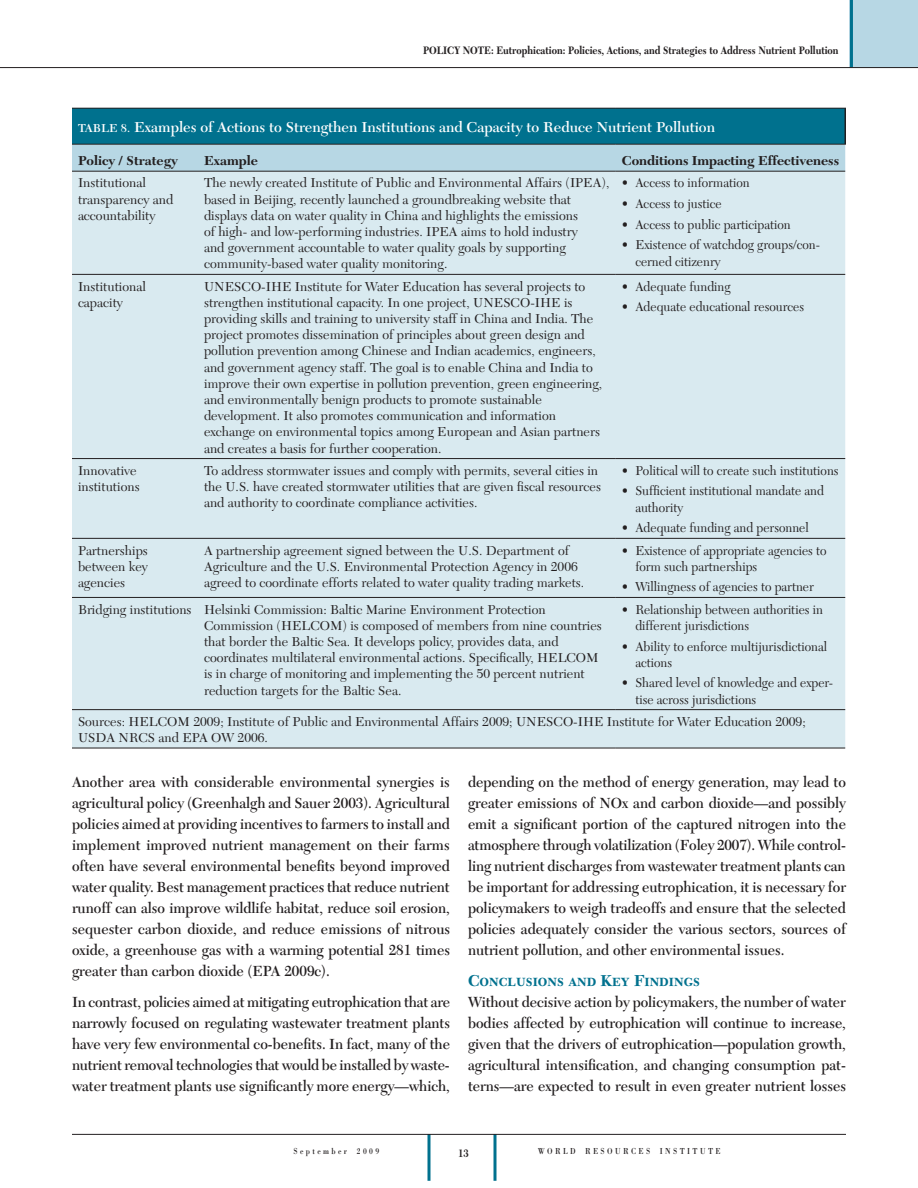
<style>
.page{position:relative;width:918px;height:1188px;background:#fff}
.page>*{position:absolute;margin:0;border:0;box-sizing:border-box;transform-origin:0 0}
.t1{font:16.5px "New Caledonia Bold SC";color:#00718e;scale:.95 1}
.t2{font:600 15.3px/21px "New Caledonia";color:#231f20;text-align:justify;scale:.95 1}
.t3{font:600 15px "New Caledonia";color:#fff}
.t4{font:13.5px/16.2px "New Caledonia";color:#231f20}
.t5{font:13.5px/16.2px "New Caledonia";color:#231f20;scale:.95 1}
.t6{font:700 13.5px "New Caledonia";letter-spacing:-.005em;color:#231f20}
.t7{font:700 11.25px "New Caledonia";color:#231f20;scale:.85 1}
.t8{font:9px "Bodoni Std";letter-spacing:.31em;color:#231f20;scale:.85 1}
.s1{font-size:12px}
</style>
<div class="page">
<div style="left:850px;top:0;width:68px;height:67px;background:#b7d7e4"></div>
<hr style="left:850px;top:0;width:3px;height:67px;background:#00718e">
<hr style="left:0;top:67px;width:918px;height:1px;background:#231f20">
<hr style="left:428px;top:1134px;width:2px;height:47px;background:#00718e">
<hr style="left:494px;top:1134px;width:2px;height:47px;background:#00718e">
<hr style="left:72px;top:1134px;width:774px;height:1px;background:#231f20">
<div style="left:72px;top:108px;width:773px;height:36px;background:#00718e"></div>
<div style="left:72px;top:145px;width:773px;height:26px;background:#b7d7e4"></div>
<div style="left:72px;top:172px;width:773px;height:576px;background:#d9eaf0"></div>
<hr style="left:844px;top:108px;width:2px;height:36px;background:#231f20">
<hr style="left:72px;top:108px;width:126px;height:1px;background:#231f20">
<hr style="left:198px;top:108px;width:418px;height:1px;background:#231f20">
<hr style="left:616px;top:108px;width:230px;height:1px;background:#231f20">
<hr style="left:72px;top:144px;width:126px;height:1px;background:#231f20">
<hr style="left:198px;top:144px;width:418px;height:1px;background:#231f20">
<hr style="left:616px;top:144px;width:230px;height:1px;background:#231f20">
<hr style="left:72px;top:171px;width:126px;height:1px;background:#231f20">
<hr style="left:198px;top:171px;width:418px;height:1px;background:#231f20">
<hr style="left:616px;top:171px;width:229px;height:1px;background:#231f20">
<hr style="left:72px;top:274px;width:126px;height:1px;background:#231f20">
<hr style="left:198px;top:274px;width:418px;height:1px;background:#231f20">
<hr style="left:616px;top:274px;width:229px;height:1px;background:#231f20">
<hr style="left:72px;top:458px;width:126px;height:1px;background:#231f20">
<hr style="left:198px;top:458px;width:418px;height:1px;background:#231f20">
<hr style="left:616px;top:458px;width:229px;height:1px;background:#231f20">
<hr style="left:72px;top:538px;width:126px;height:1px;background:#231f20">
<hr style="left:198px;top:538px;width:418px;height:1px;background:#231f20">
<hr style="left:616px;top:538px;width:229px;height:1px;background:#231f20">
<hr style="left:72px;top:597px;width:126px;height:1px;background:#231f20">
<hr style="left:198px;top:597px;width:418px;height:1px;background:#231f20">
<hr style="left:616px;top:597px;width:229px;height:1px;background:#231f20">
<hr style="left:72px;top:709px;width:126px;height:1px;background:#231f20">
<hr style="left:198px;top:709px;width:418px;height:1px;background:#231f20">
<hr style="left:616px;top:709px;width:229px;height:1px;background:#231f20">
<hr style="left:72px;top:748px;width:126px;height:1px;background:#231f20">
<hr style="left:198px;top:748px;width:418px;height:1px;background:#231f20">
<hr style="left:616px;top:748px;width:229px;height:1px;background:#231f20">
<p class="t7" style="left:423px;top:43px;width:65px">POLICY NOTE</p>
<p class="t7" style="left:491px;top:43px;width:410px">: Eutrophication: Policies, Actions, and Strategies to Address Nutrient Pollution</p>
<p class="t3" style="left:78px;top:118px;width:639px"><span class="s1">Tab le 8.</span> Examples of Actions to Strengthen Institutions and Capacity to Reduce Nutrient Pollution</p>
<p class="t6" style="left:78px;top:153px;width:102px">Policy / Strategy</p>
<p class="t6" style="left:204px;top:153px;width:56px">Example</p>
<p class="t6" style="left:622px;top:153px;width:219px">Conditions Impacting Effectiveness</p>
<p class="t4" style="left:78px;top:175px;width:97px">Institutional transparency and accountability</p>
<p class="t4" style="left:204px;top:175px;width:407px">The newly created Institute of Public and Environmental Affairs (IPEA), based in Beijing, recently launched a groundbreaking website that displays data on water quality in China and highlights the emissions<br>of high- and low-performing industries. IPEA aims to hold industry<br>and government accountable to water quality goals by supporting community-based water quality monitoring.</p>
<p class="t5" style="left:622px;top:175px;width:136px">• Access to information</p>
<p class="t5" style="left:622px;top:196px;width:107px">• Access to justice</p>
<p class="t5" style="left:622px;top:217px;width:179px">• Access to public participation</p>
<p class="t5" style="left:635px;top:237px;width:196px;text-indent:-14px">• Existence of watchdog groups/con&shy;cerned citizenry</p>
<p class="t4" style="left:78px;top:278px;width:69px">Institutional capacity</p>
<p class="t4" style="left:204px;top:278px;width:400px">UNESCO-IHE Institute for Water Education has several projects to strengthen institutional capacity. In one project, UNESCO-IHE is providing skills and training to university staff in China and India. The project promotes dissemination of principles about green design and pollution prevention among Chinese and Indian academics, engineers, and government agency staff. The goal is to enable China and India to improve their own expertise in pollution prevention, green engineering, and environmentally benign products to promote sustainable development. It also promotes communication and information exchange on environmental topics among European and Asian partners and creates a basis for further cooperation.</p>
<p class="t5" style="left:622px;top:278px;width:116px">• Adequate funding</p>
<p class="t5" style="left:622px;top:299px;width:193px">• Adequate educational resources</p>
<p class="t4" style="left:78px;top:463px;width:63px">Innovative institutions</p>
<p class="t4" style="left:204px;top:463px;width:399px">To address stormwater issues and comply with permits, several cities in the U.S. have created stormwater utilities that are given fiscal resources and authority to coordinate compliance activities.</p>
<p class="t5" style="left:622px;top:463px;width:230px">• Political will to create such institutions</p>
<p class="t5" style="left:635px;top:483px;width:200px;text-indent:-14px">• Sufficient institutional mandate and authority</p>
<p class="t5" style="left:622px;top:520px;width:198px">• Adequate funding and personnel</p>
<p class="t4" style="left:78px;top:542px;width:71px;text-align:justify">Partnerships between key agencies</p>
<p class="t4" style="left:204px;top:542px;width:382px">A partnership agreement signed between the U.S. Department of<br>Agriculture and the U.S. Environmental Protection Agency in 2006 agreed to coordinate efforts related to water quality trading markets.</p>
<p class="t5" style="left:635px;top:542px;width:203px;text-indent:-14px">• Existence of appropriate agencies to form such partnerships</p>
<p class="t5" style="left:622px;top:579px;width:204px">• Willingness of agencies to partner</p>
<p class="t4" style="left:204px;top:601px;width:399px;text-indent:-126px">Bridging institutions Helsinki Commission: Baltic Marine Environment Protection Commission (HELCOM) is composed of members from nine countries that border the Baltic Sea. It develops policy, provides data, and coordinates multilateral environmental actions. Specifically, HELCOM is in charge of monitoring and implementing the 50 percent nutrient reduction targets for the Baltic Sea.</p>
<p class="t5" style="left:635px;top:601px;width:199px;text-indent:-14px">• Relationship between authorities in different jurisdictions</p>
<p class="t5" style="left:635px;top:638px;width:203px;text-indent:-14px">• Ability to enforce multijurisdictional actions</p>
<p class="t5" style="left:635px;top:675px;width:210px;text-indent:-13px">• Shared level of knowledge and exper&shy;tise across jurisdictions</p>
<p class="t4" style="left:78px;top:714px;width:729px">Sources: HELCOM 2009; Institute of Public and Environmental Affairs 2009; UNESCO-IHE Institute for Water Education 2009;<br>USDA NRCS and EPA OW 2006.</p>
<p class="t2" style="left:72px;top:772px;width:400px">Another area with considerable environmental synergies is agricultural policy (Greenhalgh and Sauer 2003). Agricultural policies aimed at providing incentives to farmers to install and implement improved nutrient management on their farms often have several environmental benefits beyond improved water quality. Best management practices that reduce nutrient runoff can also improve wildlife habitat, reduce soil erosion, sequester carbon dioxide, and reduce emissions of nitrous oxide, a greenhouse gas with a warming potential 281 times greater than carbon dioxide (EPA 2009c).</p>
<p class="t2" style="left:72px;top:992px;width:400px">In contrast, policies aimed at mitigating eutrophication that are narrowly focused on regulating wastewater treatment plants have very few environmental co-benefits. In fact, many of the nutrient removal technologies that would be installed by waste&shy;water treatment plants use significantly more energy—which,</p>
<p class="t2" style="left:468px;top:772px;width:399px">depending on the method of energy generation, may lead to greater emissions of NOx and carbon dioxide—and possibly emit a significant portion of the captured nitrogen into the atmosphere through volatilization (Foley 2007). While control&shy;ling nutrient discharges from wastewater treatment plants can be important for addressing eutrophication, it is necessary for policymakers to weigh tradeoffs and ensure that the selected policies adequately consider the various sectors, sources of nutrient pollution, and other environmental issues.</p>
<p class="t1" style="left:468px;top:971px;width:246px">Conclusions and Key Findings</p>
<p class="t2" style="left:468px;top:992px;width:399px">Without decisive action by policymakers, the number of water bodies affected by eutrophication will continue to increase, given that the drivers of eutrophication—population growth, agricultural intensification, and changing consumption pat&shy;terns—are expected to result in even greater nutrient losses</p>
<p class="t8" style="left:293px;top:1146px;width:103px">S EPTEMBER 2009</p>
<p class="t7" style="left:458px;top:1146px;width:14px">13</p>
<p class="t8" style="left:538px;top:1146px;width:217px">WORLD RESOURCES INSTITUTE</p>
</div>
